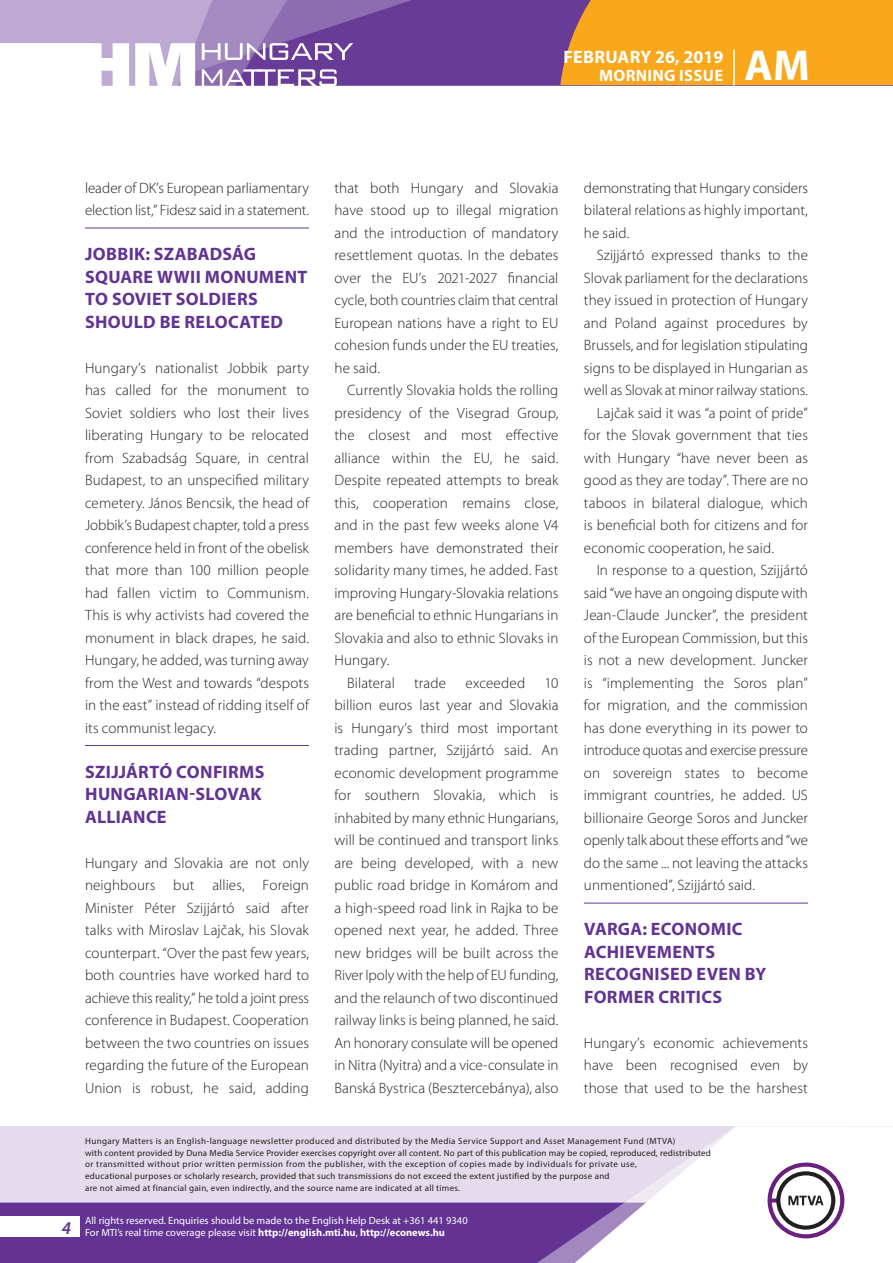
<style>
.page{position:relative;width:893px;height:1263px;background:#fff}
.page>*{position:absolute;margin:0;border:0;box-sizing:border-box;transform-origin:0 0}
.t1{font:700 43.35px "Myriad Pro";color:#fff}
.t2{font:700 18px/22.5px "Myriad Pro";letter-spacing:.015em;color:#623393}
.t3{font:700 18px "Myriad Pro";color:#fff}
.t4{font:italic 600 18px "Myriad Pro";color:#623393}
.t5{font:700 16.5px "Myriad Pro";letter-spacing:.02em;color:#fff}
.t6{font:300 15px/22.5px "Myriad Pro";letter-spacing:.005em;color:#231f20;text-align:justify}
.t7{font:300 15px "Myriad Pro";letter-spacing:-.015em;color:#231f20}
.t8{font:10.5px/12px "Myriad Pro";color:#fff}
.t9{font:9px/12px "Myriad Pro";letter-spacing:.03em;color:#231f20}
.s1{font-weight:700}
</style>
<div class="page">
<div style="left:0;top:1126px;width:893px;height:137px;background:#e4dcec"></div>
<div style="left:0;top:1202px;width:506px;height:61px;background:#623393"></div>
<svg style="left:506px;top:1202px;width:69px;height:61px;fill:#623393"></svg>
<svg style="left:575px;top:1126px;width:318px;height:137px"></svg>
<div style="left:0;top:1216px;width:79px;height:20px;background:#fff"></div>
<div style="left:0;top:0;width:893px;height:85px;background:#683b97"></div>
<div style="left:560px;top:0;width:333px;height:85px;background:#f9a71b"></div>
<hr style="left:733px;top:49px;width:2px;height:37px;background:#fff">
<svg style="left:0;top:0;width:479px;height:86px"></svg>
<hr style="left:85px;top:228px;width:224px;height:1px;background:#623393">
<hr style="left:85px;top:745px;width:224px;height:1px;background:#623393">
<hr style="left:584px;top:903px;width:224px;height:1px;background:#623393">
<p class="t3" style="left:563px;top:45px;width:161px">FEBRUARY 26, 2019</p>
<p class="t5" style="left:599px;top:65px;width:125px">MORNING ISSUE</p>
<h1 class="t1" style="left:745px;top:37px;width:67px">AM</h1>
<p class="t6" style="left:85px;top:176px;width:225px">leader of DK’s European parliamentary election list,” Fidesz said in a statement.</p>
<p class="t2" style="left:85px;top:242px;width:19px">JOBBI</p>
<p class="t2" style="left:134px;top:242px;width:53px">K: SZABA</p>
<p class="t2" style="left:210px;top:242px;width:46px">DSÁG</p>
<p class="t2" style="left:85px;top:265px;width:35px">SQUARE</p>
<p class="t2" style="left:157px;top:265px;width:62px">WWII MONUMEN</p>
<p class="t2" style="left:297px;top:265px;width:11px">T</p>
<p class="t2" style="left:85px;top:287px;width:199px">TO SOVIET SOLDIERS<br>SHOU LD BE RELOCATED</p>
<p class="t6" style="left:85px;top:356px;width:225px">Hungary’s nationalist Jobbik party has called for the monument to Soviet soldiers who lost their lives liberating Hungary to be relocated from Szabadság Square, in central Budapest, to an unspecified military cemetery. János Bencsik, the head of Jobbik’s Budapest chapter, told a press conference held in front of the obelisk that more than 100 million people had fallen victim to Communism.<br>This is why activists had covered the monument in black drapes, he said.<br>Hungary, he added, was turning away from the West and towards “despots in the east” instead of ridding itself of its communist legacy.</p>
<p class="t2" style="left:85px;top:760px;width:149px">SZIJJÁRTÓ CON FIRMS<br>HUNGARIAN</p>
<p class="t2" style="left:189px;top:782px;width:73px">-SLOVAK</p>
<p class="t2" style="left:85px;top:805px;width:81px">ALLIANCE</p>
<p class="t6" style="left:85px;top:851px;width:225px">Hungary and Slovakia are not only neighbours but allies, Foreign Minister Péter Szijjártó said after talks with Miroslav Lajčak, his Slovak counterpart. “Over the past few years, both countries have worked hard to achieve this reality,” he told a joint press conference in Budapest. Cooperation between the two countries on issues regarding the future of the European Union is robust, he said, adding</p>
<p class="t6" style="left:334px;top:176px;width:225px">that both Hungary and Slovakia have stood up to illegal migration and the introduction of mandatory resettlement quotas. In the debates over the EU’s 2021-2027 financial cycle, both countries claim that central European nations have a right to EU cohesion funds under the EU treaties, he said.</p>
<p class="t6" style="left:347px;top:379px;width:213px">Currently Slovakia holds the rolling</p>
<p class="t6" style="left:334px;top:401px;width:225px">presidency of the Visegrad Group,</p>
<p class="t6" style="left:334px;top:424px;width:225px">the closest and most effective</p>
<p class="t6" style="left:334px;top:446px;width:225px">alliance within the EU, he said.</p>
<p class="t6" style="left:334px;top:469px;width:225px">Despite repeated attempts to break</p>
<p class="t6" style="left:334px;top:491px;width:225px">this, cooperation remains close,</p>
<p class="t6" style="left:334px;top:514px;width:225px">and in the past few weeks alone V4</p>
<p class="t6" style="left:334px;top:536px;width:225px">members have demonstrated their</p>
<p class="t6" style="left:334px;top:559px;width:225px">solidarity many times, he added. Fast</p>
<p class="t6" style="left:334px;top:581px;width:225px">improving Hungary-Slovakia relations</p>
<p class="t6" style="left:334px;top:604px;width:225px">are beneficial to ethnic Hungarians in</p>
<p class="t6" style="left:334px;top:626px;width:225px">Slovakia and also to ethnic Slovaks in</p>
<p class="t6" style="left:334px;top:649px;width:56px">Hungary.</p>
<p class="t6" style="left:347px;top:671px;width:49px">Bilateral</p>
<p class="t6" style="left:414px;top:671px;width:34px">trade</p>
<p class="t6" style="left:465px;top:671px;width:61px">exceeded</p>
<p class="t6" style="left:334px;top:671px;width:225px;text-indent:210px">10 billion euros last year and Slovakia is Hungary’s third most important trading partner, Szijjártó said. An economic development programme for southern Slovakia, which is inhabited by many ethnic Hungarians, will be continued and transport links are being developed, with a new public road bridge in Komárom and a high-speed road link in Rajka to be opened next year, he added. Three new bridges will be built across the River Ipoly with the help of EU funding, and the relaunch of two discontinued railway links is being planned, he said.<br>An honorary consulate will be opened in Nitra (Nyitra) and a vice-consulate in Banská Bystrica (Besztercebánya), also</p>
<p class="t6" style="left:584px;top:176px;width:225px">demonstrating that Hungary considers bilateral relations as highly important, he said.</p>
<p class="t6" style="left:597px;top:244px;width:213px">Szijjártó expressed thanks to the</p>
<p class="t6" style="left:584px;top:266px;width:225px">Slovak parliament for the declarations</p>
<p class="t6" style="left:584px;top:289px;width:225px">they issued in protection of Hungary</p>
<p class="t6" style="left:584px;top:311px;width:225px">and Poland against procedures by</p>
<p class="t6" style="left:584px;top:334px;width:225px">Brussels, and for legislation stipulating</p>
<p class="t6" style="left:584px;top:356px;width:225px">signs to be displayed in Hungarian as</p>
<p class="t6" style="left:584px;top:379px;width:225px">well as Slovak at minor railway stations.</p>
<p class="t6" style="left:597px;top:401px;width:213px">Lajčak said it was “a point of pride”</p>
<p class="t6" style="left:584px;top:424px;width:225px">for the Slovak government that ties</p>
<p class="t6" style="left:584px;top:446px;width:225px">with Hungary “have never been as</p>
<p class="t6" style="left:584px;top:469px;width:225px">good as they are today”. There are no</p>
<p class="t6" style="left:584px;top:491px;width:225px">taboos in bilateral dialogue, which</p>
<p class="t6" style="left:584px;top:514px;width:225px">is beneficial both for citizens and for</p>
<p class="t6" style="left:584px;top:536px;width:191px">economic cooperation, he said.</p>
<p class="t6" style="left:597px;top:559px;width:213px">In response to a question, Szijjártó</p>
<p class="t6" style="left:584px;top:581px;width:225px">said “we have an ongoing dispute with</p>
<p class="t6" style="left:584px;top:604px;width:225px">Jean-Claude Juncker”, the president</p>
<p class="t6" style="left:584px;top:626px;width:225px">of the European Commission, but this</p>
<p class="t6" style="left:584px;top:649px;width:225px">is not a new development. Juncker</p>
<p class="t6" style="left:584px;top:671px;width:225px">is “implementing the Soros plan”</p>
<p class="t6" style="left:584px;top:694px;width:225px">for migration, and the commission</p>
<p class="t6" style="left:584px;top:716px;width:225px">has done everything in its power to</p>
<p class="t7" style="left:584px;top:741px;width:225px">introduce quotas and exercise pressure</p>
<p class="t6" style="left:584px;top:761px;width:225px">on sovereign states to become</p>
<p class="t6" style="left:584px;top:784px;width:225px">immigrant countries, he added. US</p>
<p class="t6" style="left:584px;top:806px;width:225px">billionaire George Soros and Juncker</p>
<p class="t6" style="left:584px;top:829px;width:225px">openly talk about these efforts and “we</p>
<p class="t6" style="left:584px;top:851px;width:225px">do the same ... not leaving the attacks</p>
<p class="t6" style="left:584px;top:874px;width:173px">unmentioned”, Szijjártó said.</p>
<p class="t2" style="left:584px;top:917px;width:24px">VARGA</p>
<p class="t2" style="left:642px;top:917px;width:42px">: ECONOMI</p>
<p class="t2" style="left:732px;top:917px;width:12px">C</p>
<p class="t2" style="left:584px;top:940px;width:76px">ACHIEVEMEN</p>
<p class="t2" style="left:695px;top:940px;width:20px">TS</p>
<p class="t2" style="left:584px;top:962px;width:44px">RECOGNISE</p>
<p class="t2" style="left:680px;top:962px;width:76px">D EVEN BY</p>
<p class="t2" style="left:584px;top:985px;width:23px">FORMER</p>
<p class="t2" style="left:658px;top:985px;width:64px">CRITICS</p>
<p class="t6" style="left:584px;top:1031px;width:225px">Hungary’s economic achievements have been recognised even by those that used to be the harshest</p>
<p class="t4" style="left:62px;top:1217px;width:11px">4</p>
<p class="t9" style="left:85px;top:1134px;width:627px">Hungary Matters is an English-language newsletter produced and distributed by the Media Service Support and Asset Management Fund (MTVA)<br>with content provided by Duna Media Service Provider exercises copyright over all content. No part of this publication may be copied, reproduced, redistributed or transmitted without prior written permission from the publisher, with the exception of copies made by individuals for private use,<br>educational purposes or scholarly research, provided that such transmissions do not exceed the extent justified by the purpose and<br>are not aimed at financial gain, even indirectly, and the source name are indicated at all times.</p>
<p class="t8" style="left:85px;top:1214px;width:384px">All rights reserved. Enquiries should be made to the English Help Desk at +361 441 9340<br>For MTI’s real time coverage please visit <span class="s1">HTTP://ENGLISH.MTI.HU</span>, <span class="s1">HTTP://ECONEWS.HU</span></p>
</div>
